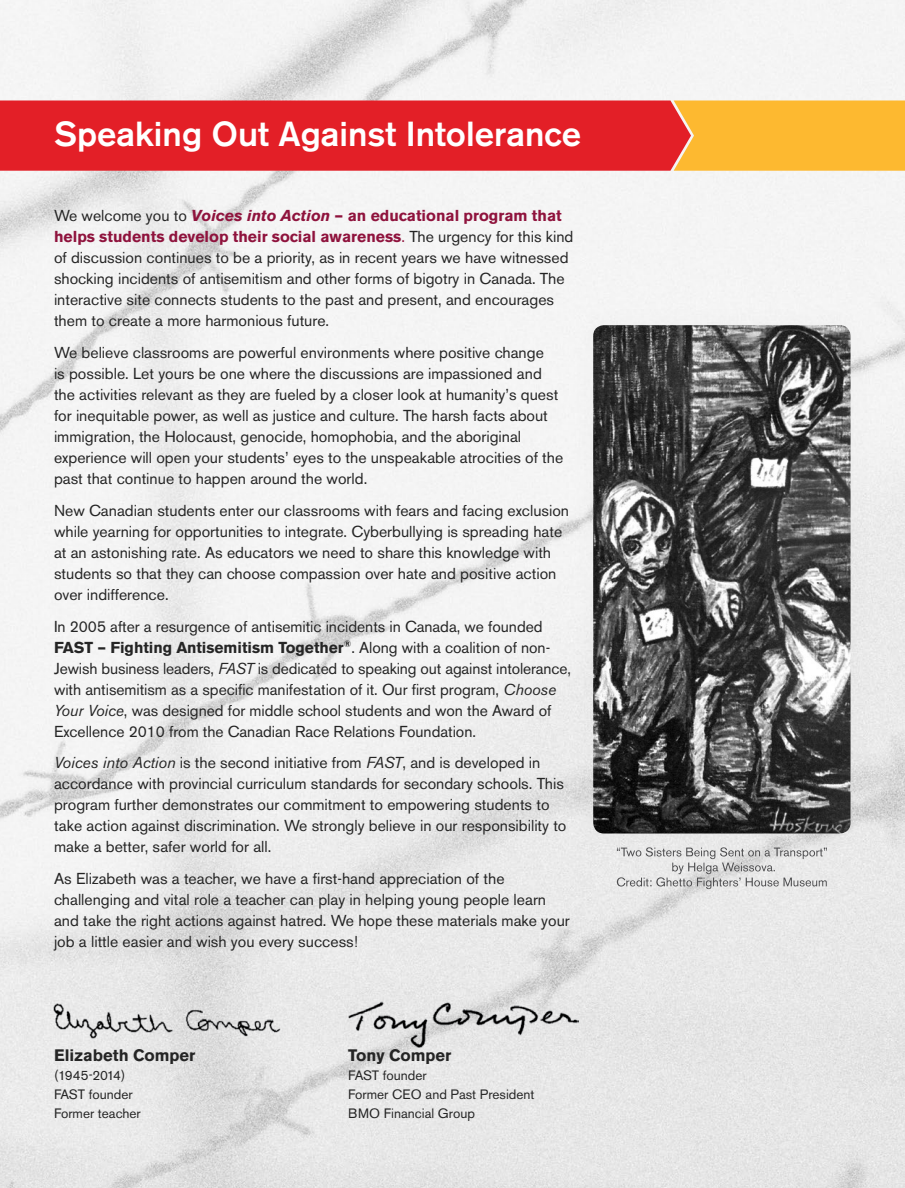
<style>
.page{position:relative;width:905px;height:1188px;background:#fff}
.page>*{position:absolute;margin:0;border:0;box-sizing:border-box;transform-origin:0 0}
.t1{font:500 34.5px "Akzidenz Grotesk BE";color:#fff}
.t2{font:700 16.5px "Akzidenz Grotesk BE";color:#252525}
.t3{font:15.75px/21px "Akzidenz Grotesk BE";color:#252525}
.t4{font:13.5px/18.8px "Akzidenz Grotesk BE";color:#252525}
.s1{font-weight:700;font-style:italic;color:#8f133d}
.s2{font-weight:700;color:#8f133d}
.s3{color:#8f133d}
.s4{font-weight:700}
.s5{font-style:italic}
</style>
<div class="page">
<img style="left:0;top:0;width:904px;height:1188px">
<div style="left:0;top:100px;width:673px;height:71px;background:#e31f27"></div>
<svg style="left:673px;top:100px;width:231px;height:71px;background:#fbb534"></svg>
<img style="left:52px;top:1000px;width:229px;height:39px">
<img style="left:349px;top:1001px;width:229px;height:46px">
<div style="left:561px;top:294px;width:321px;height:571px;background:#000;opacity:.03"></div>
<img style="left:593px;top:325px;width:257px;height:509px">
<svg style="left:617px;top:847px;width:209px;height:42px;background:#d0d0d0"></svg>
<h1 class="t1" style="left:54px;top:113px;width:528px">Speaking Out Against Intolerance</h1>
<p class="t3" style="left:54px;top:205px;width:521px">We welcome you to <span class="s1">Voices into Action</span> <span class="s2">– an educational program that helps students develop their social awareness</span><span class="s3">.</span> The urgency for this kind of discussion continues to be a priority, as in recent years we have witnessed shocking incidents of antisemitism and other forms of bigotry in Canada. The interactive site connects students to the past and present, and encourages them to create a more harmonious future.</p>
<p class="t3" style="left:54px;top:342px;width:510px">We believe classrooms are powerful environments where positive change<br>is possible. Let yours be one where the discussions are impassioned and the activities relevant as they are fueled by a closer look at humanity’s quest for inequitable power, as well as justice and culture. The harsh facts about immigration, the Holocaust, genocide, homophobia, and the aboriginal experience will open your students’ eyes to the unspeakable atrocities of the past that continue to happen around the world.</p>
<p class="t3" style="left:54px;top:500px;width:516px">New Canadian students enter our classrooms with fears and facing exclusion while yearning for opportunities to integrate. Cyberbullying is spreading hate at an astonishing rate. As educators we need to share this knowledge with students so that they can choose compassion over hate and positive action over indifference.</p>
<p class="t3" style="left:54px;top:616px;width:518px">In 2005 after a resurgence of antisemitic incidents in Canada, we founded <span class="s4">FAST – Fighting Antisemitism Together</span><sup>®</sup>. Along with a coalition of non-Jewish business leaders, <span class="s5">FAST</span> is dedicated to speaking out against intolerance, with antisemitism as a specific manifestation of it. Our first program, <span class="s5">Choose Your Voice</span>, was designed for middle school students and won the Award of Excellence 2010 from the Canadian Race Relations Foundation.</p>
<p class="t3" style="left:54px;top:752px;width:514px"><span class="s5">Voices into Action</span> is the second initiative from <span class="s5">FAST</span>, and is developed in accordance with provincial curriculum standards for secondary schools. This program further demonstrates our commitment to empowering students to take action against discrimination. We strongly believe in our responsibility to make a better, safer world for all.</p>
<p class="t3" style="left:54px;top:868px;width:517px">As Elizabeth was a teacher, we have a first-hand appreciation of the challenging and vital role a teacher can play in helping young people learn and take the right actions against hatred. We hope these materials make your job a little easier and wish you every success!</p>
<p class="t2" style="left:54px;top:1046px;width:143px">Elizabeth Comper</p>
<p class="t4" style="left:54px;top:1066px;width:88px">(1945-2014)<br>FAST founder<br>Former teacher</p>
<p class="t2" style="left:348px;top:1046px;width:105px">Tony Comper</p>
<p class="t4" style="left:348px;top:1066px;width:188px">FAST founder<br>Former CEO and Past President<br>BMO Financial Group</p>
</div>
